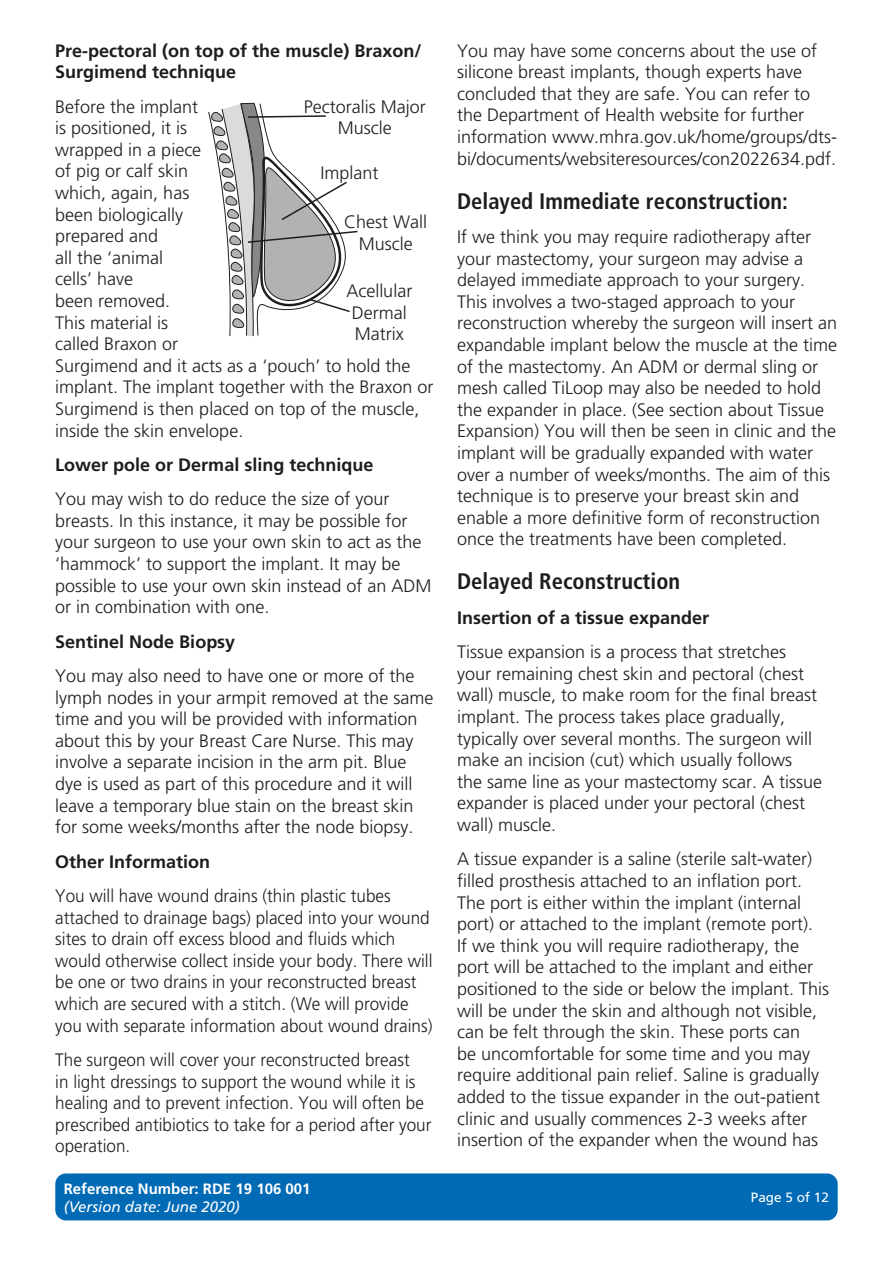
<style>
.page{position:relative;width:893px;height:1263px;background:#fff}
.page>*{position:absolute;margin:0;border:0;box-sizing:border-box;transform-origin:0 0}
.t1{font:700 condensed 22.5px "Frutiger 67";color:#1d1d1b}
.t2{font:300 18px/21.6px "Frutiger 45";color:#1d1d1b}
.t3{font:300 18px/21.6px "Frutiger 45";color:#1d1d1b;scale:.95 1}
.t4{font:700 18px/21.6px "Frutiger 65";color:#1d1d1b}
.t5{font:700 15px "Frutiger 65";color:#fff}
.t6{font:italic 15px "Frutiger 56";color:#fff}
.t7{font:13.5px "Frutiger 55 Roman";color:#fff}
</style>
<div class="page">
<div style="left:55px;top:1173px;width:783px;height:47px;background:#006ab5;border-radius:11px"></div>
<svg style="left:208px;top:103px;width:150px;height:233px"></svg>
<p class="t4" style="left:55px;top:39px;width:368px">Pre-pectoral (on top of the muscle) Braxon/<br>Surgimend technique</p>
<p class="t2" style="left:55px;top:95px;width:380px">Before the implant<br>is positioned, it is<br>wrapped in a piece<br>of pig or calf skin<br>which, again, has<br>been biologically<br>prepared and<br>all the ‘animal<br>cells’ have<br>been removed.<br>This material is<br>called Braxon or<br>Surgimend and it acts as a ‘pouch’ to hold the implant. The implant together with the Braxon or<br>Surgimend is then placed on top of the muscle, inside the skin envelope.</p>
<p class="t4" style="left:55px;top:454px;width:320px">Lower pole or Dermal sling technique</p>
<p class="t2" style="left:55px;top:488px;width:378px">You may wish to do reduce the size of your breasts. In this instance, it may be possible for your surgeon to use your own skin to act as the ‘hammock’ to support the implant. It may be possible to use your own skin instead of an ADM or in combination with one.</p>
<p class="t4" style="left:55px;top:630px;width:182px">Sentinel Node Biopsy</p>
<p class="t2" style="left:55px;top:665px;width:380px">You may also need to have one or more of the lymph nodes in your armpit removed at the same time and you will be provided with information about this by your Breast Care Nurse. This may involve a separate incision in the arm pit. Blue dye is used as part of this procedure and it will leave a temporary blue stain on the breast skin for some weeks/months after the node biopsy.</p>
<p class="t4" style="left:55px;top:850px;width:157px">Other Information</p>
<p class="t3" style="left:55px;top:885px;width:399px">You will have wound drains (thin plastic tubes attached to drainage bags) placed into your wound sites to drain off excess blood and fluids which would otherwise collect inside your body. There will be one or two drains in your reconstructed breast which are secured with a stitch. (We will provide you with separate information about wound drains)</p>
<p class="t3" style="left:55px;top:1049px;width:398px">The surgeon will cover your reconstructed breast<br>in light dressings to support the wound while it is healing and to prevent infection. You will often be prescribed antibiotics to take for a period after your operation.</p>
<p class="t2" style="left:304px;top:96px;width:123px;text-align:center">Pectoralis Major<br>Muscle</p>
<p class="t2" style="left:321px;top:162px;width:59px">Implant</p>
<p class="t2" style="left:344px;top:211px;width:84px;text-align:center">Chest Wall<br>Muscle</p>
<p class="t2" style="left:346px;top:280px;width:67px;text-align:center">Acellular<br>Dermal<br>Matrix</p>
<p class="t5" style="left:64px;top:1180px;width:248px">Reference Number: RDE 19 106 001</p>
<p class="t6" style="left:64px;top:1198px;width:178px">(Version date: June 2020)</p>
<p class="t2" style="left:457px;top:40px;width:382px">You may have some concerns about the use of silicone breast implants, though experts have concluded that they are safe. You can refer to the Department of Health website for further information www.mhra.gov.uk/home/groups/dts&shy;bi/documents/websiteresources/con2022634.pdf.</p>
<p class="t1" style="left:457px;top:187px;width:332px">Delayed Immediate reconstruction:</p>
<p class="t2" style="left:457px;top:226px;width:382px">If we think you may require radiotherapy after your mastectomy, your surgeon may advise a delayed immediate approach to your surgery.<br>This involves a two-staged approach to your reconstruction whereby the surgeon will insert an expandable implant below the muscle at the time of the mastectomy. An ADM or dermal sling or mesh called TiLoop may also be needed to hold the expander in place. (See section about Tissue Expansion) You will then be seen in clinic and the implant will be gradually expanded with water over a number of weeks/months. The aim of this technique is to preserve your breast skin and enable a more definitive form of reconstruction once the treatments have been completed.</p>
<p class="t1" style="left:457px;top:568px;width:225px">Delayed Reconstruction</p>
<p class="t4" style="left:457px;top:607px;width:254px">Insertion of a tissue expander</p>
<p class="t2" style="left:457px;top:641px;width:367px">Tissue expansion is a process that stretches your remaining chest skin and pectoral (chest wall) muscle, to make room for the final breast implant. The process takes place gradually, typically over several months. The surgeon will make an incision (cut) which usually follows<br>the same line as your mastectomy scar. A tissue expander is placed under your pectoral (chest wall) muscle.</p>
<p class="t2" style="left:457px;top:848px;width:374px">A tissue expander is a saline (sterile salt-water) filled prosthesis attached to an inflation port.<br>The port is either within the implant (internal port) or attached to the implant (remote port).<br>If we think you will require radiotherapy, the port will be attached to the implant and either positioned to the side or below the implant. This will be under the skin and although not visible, can be felt through the skin. These ports can<br>be uncomfortable for some time and you may require additional pain relief. Saline is gradually added to the tissue expander in the out-patient clinic and usually commences 2-3 weeks after insertion of the expander when the wound has</p>
<p class="t7" style="left:751px;top:1189px;width:80px">Page 5 of 12</p>
</div>
